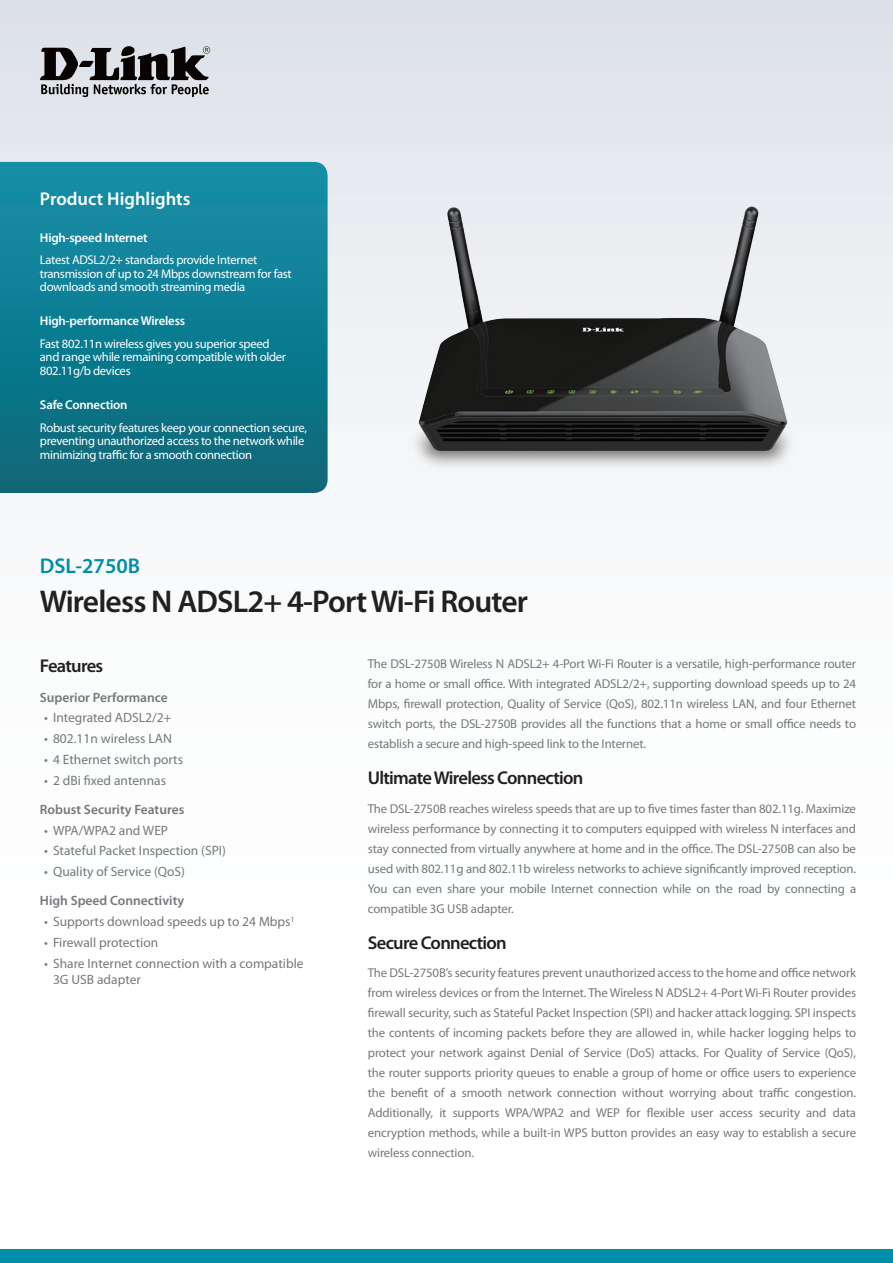
<style>
.page{position:relative;width:893px;height:1263px;background:#fff}
.page>*{position:absolute;margin:0;border:0;box-sizing:border-box;transform-origin:0 0}
.t1{font:600 31.5px "Myriad Pro";letter-spacing:-.025em;color:#231f20}
.t2{font:600 21.3px "Myriad Pro";color:#008da8}
.t3{font:600 18.6px "Myriad Pro";letter-spacing:-.04em;color:#231f20}
.t4{font:600 18.6px "Myriad Pro";color:#fff}
.t5{font:13.5px/16.5px "Myriad Pro";color:#74787d}
.t6{font:600 13.5px "Myriad Pro";color:#74787d}
.t7{font:12.9px/20px "Myriad Pro";letter-spacing:-.01em;color:#74787d;text-align:justify}
.t8{font:600 12.9px "Myriad Pro";letter-spacing:-.015em;color:#fff}
.t9{font:12.6px/13.5px "Myriad Pro";letter-spacing:-.025em;color:#fff}
</style>
<div class="page">
<div style="left:0;top:0;width:893px;height:1084px;background:linear-gradient(to bottom,#e3e6ec,#fff)"></div>
<div style="left:0;top:1249px;width:893px;height:14px;background:#008da8"></div>
<svg style="left:0;top:162px;width:328px;height:331px;background:#0f7c90"></svg>
<svg style="left:40px;top:46px;width:170px;height:51px;background:#807f83"></svg>
<img style="left:376px;top:168px;width:454px;height:325px">
<h3 class="t4" style="left:40px;top:187px;width:152px">Product Highlights</h3>
<p class="t8" style="left:40px;top:229px;width:109px">High-speed Internet</p>
<p class="t9" style="left:40px;top:253px;width:253px">Latest ADSL2/2+ standards provide Internet transmission of up to 24 Mbps downstream for fast downloads and smooth streaming media</p>
<p class="t8" style="left:40px;top:313px;width:147px">High-performance Wireless</p>
<p class="t9" style="left:40px;top:337px;width:248px">Fast 802.11n wireless gives you superior speed and range while remaining compatible with older<br>802.11g/b devices</p>
<p class="t8" style="left:40px;top:397px;width:89px">Safe Connection</p>
<p class="t9" style="left:40px;top:421px;width:269px">Robust security features keep your connection secure, preventing unauthorized access to the network while minimizing traffic for a smooth connection</p>
<h2 class="t2" style="left:40px;top:552px;width:102px">DSL-2750B</h2>
<h1 class="t1" style="left:40px;top:582px;width:490px">Wireless N ADSL2+ 4-Port Wi-Fi Router</h1>
<h3 class="t3" style="left:40px;top:654px;width:65px">Features</h3>
<p class="t6" style="left:40px;top:688px;width:129px">Superior Performance</p>
<p class="t5" style="left:44px;top:709px;width:129px">• Integrated ADSL2/2+</p>
<p class="t5" style="left:44px;top:730px;width:129px">• 802.11n wireless LAN</p>
<p class="t5" style="left:44px;top:751px;width:140px">• 4 Ethernet switch ports</p>
<p class="t5" style="left:44px;top:772px;width:123px">• 2 dBi fixed antennas</p>
<p class="t6" style="left:40px;top:801px;width:146px">Robust Security Features</p>
<p class="t5" style="left:44px;top:822px;width:126px">• WPA/WPA2 and WEP</p>
<p class="t5" style="left:44px;top:842px;width:183px">• Stateful Packet Inspection (SPI)</p>
<p class="t5" style="left:44px;top:863px;width:143px">• Quality of Service (QoS)</p>
<p class="t6" style="left:40px;top:892px;width:146px">High Speed Connectivity</p>
<p class="t5" style="left:44px;top:913px;width:252px">• Supports download speeds up to 24 Mbps<sup>1</sup></p>
<p class="t5" style="left:44px;top:934px;width:116px">• Firewall protection</p>
<p class="t5" style="left:53px;top:955px;width:252px;text-indent:-9px">• Share Internet connection with a compatible<br>3G USB adapter</p>
<p class="t7" style="left:368px;top:654px;width:490px">The DSL-2750B Wireless N ADSL2+ 4-Port Wi-Fi Router is a versatile, high-performance router for a home or small office. With integrated ADSL2/2+, supporting download speeds up to 24<br>Mbps, firewall protection, Quality of Service (QoS), 802.11n wireless LAN, and four Ethernet switch ports, the DSL-2750B provides all the functions that a home or small office needs to establish a secure and high-speed link to the Internet.</p>
<h3 class="t3" style="left:368px;top:766px;width:217px">Ultimate Wireless Connection</h3>
<p class="t7" style="left:368px;top:798px;width:490px">The DSL-2750B reaches wireless speeds that are up to five times faster than 802.11g. Maximize wireless performance by connecting it to computers equipped with wireless N interfaces and stay connected from virtually anywhere at home and in the office. The DSL-2750B can also be used with 802.11g and 802.11b wireless networks to achieve significantly improved reception.<br>You can even share your mobile Internet connection while on the road by connecting a compatible 3G USB adapter.</p>
<h3 class="t3" style="left:368px;top:930px;width:141px">Secure Connection</h3>
<p class="t7" style="left:368px;top:963px;width:490px">The DSL-2750B’s security features prevent unauthorized access to the home and office network from wireless devices or from the Internet. The Wireless N ADSL2+ 4-Port Wi-Fi Router provides firewall security, such as Stateful Packet Inspection (SPI) and hacker attack logging. SPI inspects the contents of incoming packets before they are allowed in, while hacker logging helps to protect your network against Denial of Service (DoS) attacks. For Quality of Service (QoS), the router supports priority queues to enable a group of home or office users to experience the benefit of a smooth network connection without worrying about traffic congestion.<br>Additionally, it supports WPA/WPA2 and WEP for flexible user access security and data encryption methods, while a built-in WPS button provides an easy way to establish a secure wireless connection.</p>
</div>
